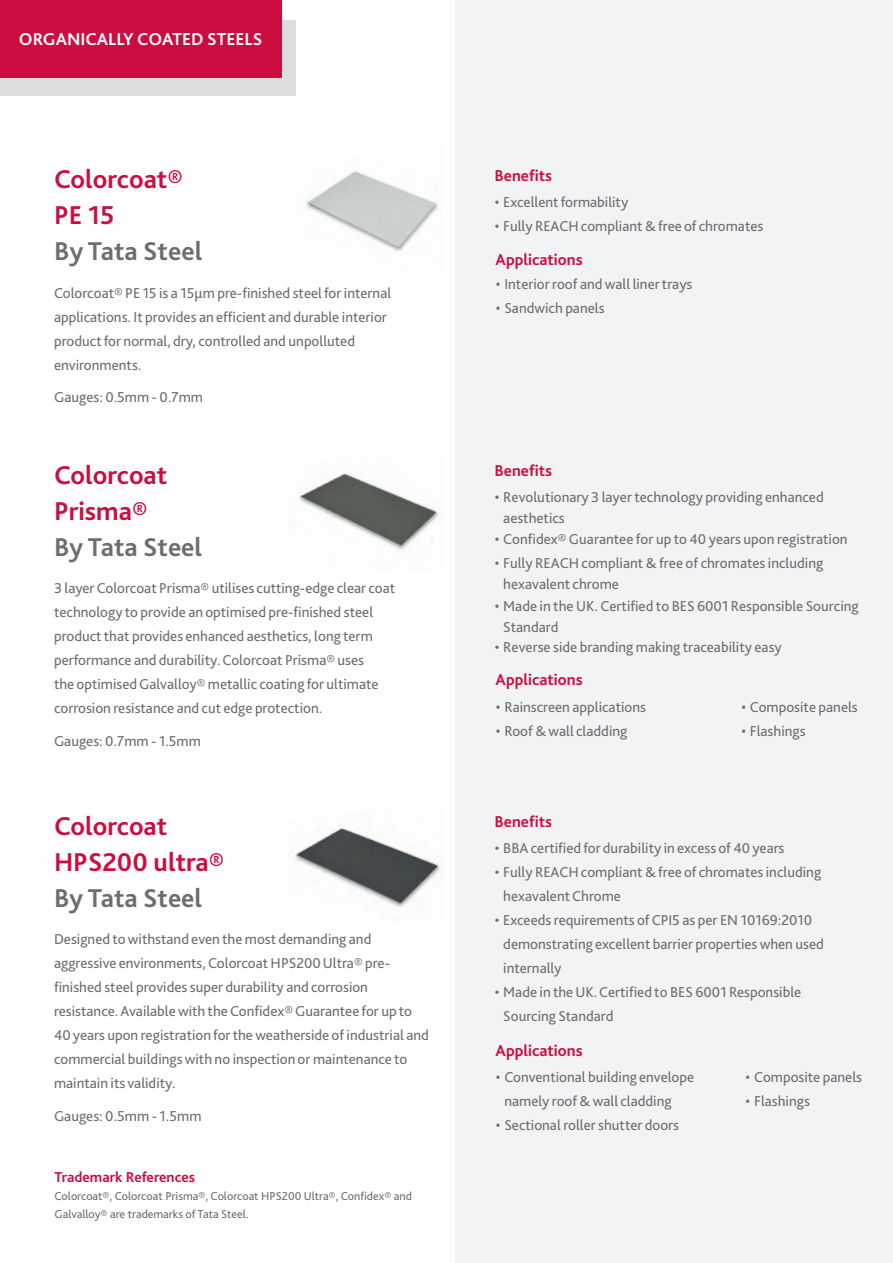
<style>
.page{position:relative;width:893px;height:1263px;background:#fff}
.page>*{position:absolute;margin:0;border:0;box-sizing:border-box;transform-origin:0 0}
.t1{font:700 27px/36px "Kl Bliss";color:#cd0d40}
.t2{font:700 27px "Kl Bliss";color:#6c6d70}
.t3{font:700 18px "Kl Bliss";color:#fff}
.t4{font:700 16.5px "Kl Bliss";color:#cd0d40}
.t5{font:15px/24px "Kl Bliss";color:#6c6d70}
.t6{font:700 15px "Kl Bliss";color:#cd0d40}
.t7{font:12px/18px "Kl Bliss";color:#6c6d70}
.s1{color:#6c6d70}
</style>
<div class="page">
<div style="left:456px;top:0;width:437px;height:1263px;background:#f2f3f4"></div>
<div style="left:0;top:20px;width:296px;height:76px;background:#dcdddf"></div>
<div style="left:0;top:0;width:281px;height:77px;background:#cd0d40"></div>
<img style="left:305px;top:171px;width:134px;height:81px">
<img style="left:299px;top:472px;width:140px;height:78px">
<img style="left:295px;top:828px;width:146px;height:79px">
<p class="t3" style="left:19px;top:28px;width:245px">ORGANICALLY COATED STEELS</p>
<p class="t1" style="left:54px;top:161px;width:130px">Colorcoat®</p>
<p class="t1" style="left:54px;top:197px;width:62px">PE 15</p>
<p class="t2" style="left:54px;top:235px;width:150px">By Tata Steel</p>
<p class="t5" style="left:54px;top:280px;width:339px">Colorcoat® PE 15 is a 15μm pre-finished steel for internal applications. It provides an efficient and durable interior product for normal, dry, controlled and unpolluted environments.</p>
<p class="t5" style="left:54px;top:385px;width:151px">Gauges: 0.5mm - 0.7mm</p>
<p class="t1" style="left:54px;top:456px;width:115px">Colorcoat</p>
<p class="t1" style="left:54px;top:492px;width:95px">Prisma®</p>
<p class="t2" style="left:54px;top:530px;width:150px">By Tata Steel</p>
<p class="t5" style="left:54px;top:576px;width:343px">3 layer Colorcoat Prisma® utilises cutting-edge clear coat technology to provide an optimised pre-finished steel product that provides enhanced aesthetics, long term performance and durability. Colorcoat Prisma® uses<br>the optimised Galvalloy® metallic coating for ultimate corrosion resistance and cut edge protection.</p>
<p class="t5" style="left:54px;top:728px;width:148px">Gauges: 0.7mm - 1.5mm</p>
<p class="t1" style="left:54px;top:807px;width:172px">Colorcoat<br>HPS200 ultra®<br><span class="s1">By Tata Steel</span></p>
<p class="t5" style="left:54px;top:927px;width:376px">Designed to withstand even the most demanding and aggressive environments, Colorcoat HPS200 Ultra® pre&shy;finished steel provides super durability and corrosion resistance. Available with the Confidex® Guarantee for up to 40 years upon registration for the weatherside of industrial and commercial buildings with no inspection or maintenance to maintain its validity.</p>
<p class="t5" style="left:54px;top:1103px;width:149px">Gauges: 0.5mm - 1.5mm</p>
<p class="t6" style="left:55px;top:1168px;width:142px">Trademark References</p>
<p class="t7" style="left:55px;top:1187px;width:359px">Colorcoat®, Colorcoat Prisma®, Colorcoat HPS200 Ultra®, Confidex® and<br>Galvalloy® are trademarks of Tata Steel.</p>
<p class="t4" style="left:495px;top:165px;width:59px">Benefits</p>
<p class="t5" style="left:495px;top:189px;width:135px">• Excellent formability</p>
<p class="t5" style="left:495px;top:213px;width:270px">• Fully REACH compliant &amp; free of chromates</p>
<p class="t4" style="left:496px;top:249px;width:89px">Applications</p>
<p class="t5" style="left:496px;top:271px;width:198px">• Interior roof and wall liner trays</p>
<p class="t5" style="left:496px;top:295px;width:110px">• Sandwich panels</p>
<p class="t4" style="left:495px;top:460px;width:59px">Benefits</p>
<p class="t5" style="left:503px;top:486px;width:322px;line-height:21px;text-indent:-9px">• Revolutionary 3 layer technology providing enhanced aesthetics</p>
<p class="t5" style="left:495px;top:527px;width:354px">• Confidex® Guarantee for up to 40 years upon registration</p>
<p class="t5" style="left:503px;top:552px;width:322px;line-height:21px;text-indent:-9px">• Fully REACH compliant &amp; free of chromates including hexavalent chrome</p>
<p class="t5" style="left:503px;top:595px;width:357px;line-height:21px;text-indent:-9px">• Made in the UK. Certified to BES 6001 Responsible Sourcing<br>Standard</p>
<p class="t5" style="left:495px;top:635px;width:289px">• Reverse side branding making traceability easy</p>
<p class="t4" style="left:496px;top:670px;width:89px">Applications</p>
<p class="t5" style="left:496px;top:694px;width:152px">• Rainscreen applications</p>
<p class="t5" style="left:496px;top:718px;width:133px">• Roof &amp; wall cladding</p>
<p class="t5" style="left:741px;top:694px;width:118px">• Composite panels</p>
<p class="t5" style="left:741px;top:718px;width:66px">• Flashings</p>
<p class="t4" style="left:495px;top:811px;width:59px">Benefits</p>
<p class="t5" style="left:495px;top:836px;width:291px">• BBA certified for durability in excess of 40 years</p>
<p class="t5" style="left:503px;top:860px;width:319px;text-indent:-9px">• Fully REACH compliant &amp; free of chromates including hexavalent Chrome</p>
<p class="t5" style="left:503px;top:908px;width:322px;text-indent:-9px">• Exceeds requirements of CPI5 as per EN 10169:2010 demonstrating excellent barrier properties when used internally</p>
<p class="t5" style="left:503px;top:980px;width:300px;text-indent:-9px">• Made in the UK. Certified to BES 6001 Responsible<br>Sourcing Standard</p>
<p class="t4" style="left:496px;top:1040px;width:89px">Applications</p>
<p class="t5" style="left:504px;top:1065px;width:191px;text-indent:-9px">• Conventional building envelope namely roof &amp; wall cladding</p>
<p class="t5" style="left:496px;top:1113px;width:185px">• Sectional roller shutter doors</p>
<p class="t5" style="left:746px;top:1065px;width:118px">• Composite panels</p>
<p class="t5" style="left:746px;top:1089px;width:66px">• Flashings</p>
</div>
